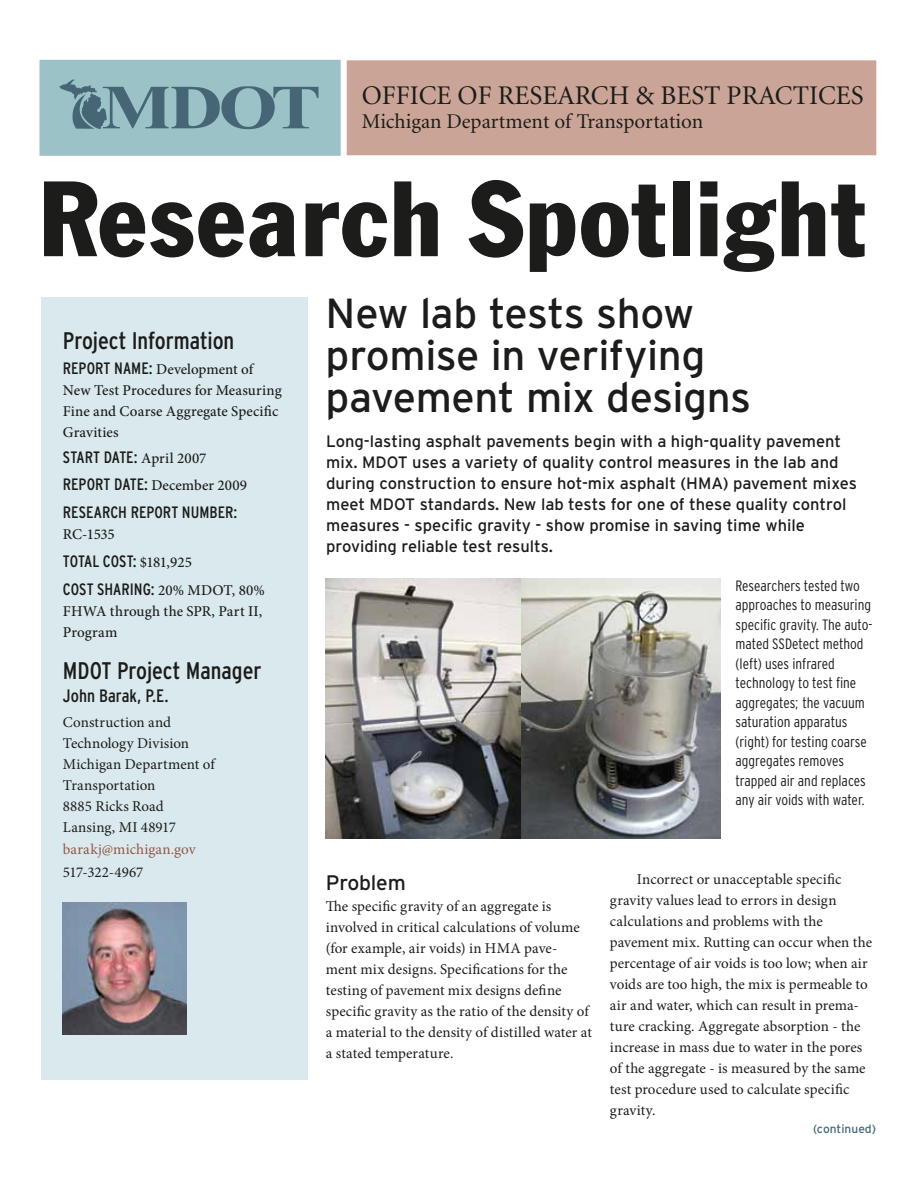
<style>
.page{position:relative;width:918px;height:1188px;background:#fff}
.page>*{position:absolute;margin:0;border:0;box-sizing:border-box;transform-origin:0 0}
.t1{font:condensed 105px "Franklin Gothic";letter-spacing:.025em;color:#1c1c1a}
.t2{font:42px/42px "Interstate";letter-spacing:-.01em;color:#1c1c1a}
.t3{font:27px "Minion";color:#1c1c1a}
.t4{font:condensed 24px "Interstate";letter-spacing:-.005em;color:#1c1c1a}
.t5{font:21px "Minion";color:#1c1c1a}
.t6{font:21px "Interstate";letter-spacing:-.01em;color:#1c1c1a}
.t7{font:condensed 18px "Interstate";color:#1c1c1a}
.t8{font:16.5px/21px "Interstate";color:#1c1c1a}
.t9{font:condensed 16.5px/27.8px "Interstate";color:#1c1c1a}
.t10{font:15px/21px "Minion Pro";letter-spacing:.005em;color:#1c1c1a}
.t11{font:300 condensed 15px/19.5px "Interstate";color:#1c1c1a}
.t12{font:500 15px/21px "Minion Pro";letter-spacing:.005em;color:#1c1c1a}
.t13{font:15px "Minion Pro";letter-spacing:.01em;color:#945748}
.t14{font:12px "Interstate";color:#466676}
.s1{font-family:"Interstate";font-weight:400;font-stretch:condensed;font-size:16.5px}
.s2{font-family:"Minion Pro";font-weight:500;font-stretch:normal;font-size:15px}
</style>
<div class="page">
<div style="left:41px;top:297px;width:267px;height:783px;background:#d9e9ed"></div>
<div style="left:340px;top:54px;width:542px;height:107px;background:#caa597;border:6px solid #fff"></div>
<div style="left:33px;top:54px;width:314px;height:108px;background:#9ac2c7;border:6px solid #fff"></div>
<svg style="left:59px;top:80px;width:259px;height:49px"></svg>
<img style="left:326px;top:579px;width:394px;height:260px">
<img style="left:63px;top:903px;width:124px;height:132px">
<h3 class="t3" style="left:362px;top:83px;width:503px">OFFICE OF RESEARCH &amp; BEST PRACTICES</h3>
<h3 class="t5" style="left:362px;top:111px;width:343px">Michigan Department of Transportation</h3>
<h1 class="t1" style="left:39px;top:155px;width:828px">Research Spotlight</h1>
<h2 class="t2" style="left:326px;top:292px;width:427px">New lab tests show promise in verifying pavement mix designs</h2>
<h3 class="t4" style="left:63px;top:327px;width:173px">PROJECT INFORMATION</h3>
<p class="t12" style="left:63px;top:359px;width:220px"><span class="s1">REPORT NAME:</span> Development of<br>New Test Procedures for Measuring<br>Fine and Coarse Aggregate Specific<br>Gravities</p>
<p class="t9" style="left:63px;top:443px;width:145px">START DATE: <span class="s2">April 2007</span></p>
<p class="t12" style="left:63px;top:475px;width:186px"><span class="s1">REPORT DATE:</span> December 2009</p>
<p class="t9" style="left:63px;top:498px;width:176px">RESEARCH REPORT NUMBER:</p>
<p class="t12" style="left:63px;top:524px;width:53px">RC-1535</p>
<p class="t9" style="left:63px;top:547px;width:203px">TOTAL COST: <span class="s2">$181,925<br></span>COST SHARING: <span class="s2">20% MDOT, 80%</span></p>
<p class="t12" style="left:63px;top:600px;width:201px">FHWA through the SPR, Part II,<br>Program</p>
<h3 class="t4" style="left:63px;top:657px;width:200px">MDOT PROJECT MANAGER</h3>
<p class="t7" style="left:63px;top:685px;width:107px">JOHN BARAK, P.E.</p>
<p class="t10" style="left:63px;top:712px;width:153px">Construction and<br>Technology Division<br>Michigan Department of<br>Transportation<br>8885 Ricks Road<br>Lansing, MI 48917</p>
<p class="t13" style="left:63px;top:839px;width:134px">barakj@michigan.gov</p>
<p class="t10" style="left:63px;top:861px;width:82px">517-322-4967</p>
<p class="t8" style="left:326px;top:431px;width:532px">Long-lasting asphalt pavements begin with a high-quality pavement mix. MDOT uses a variety of quality control measures in the lab and during construction to ensure hot-mix asphalt (HMA) pavement mixes meet MDOT standards. New lab tests for one of these quality control measures - specific gravity - show promise in saving time while providing reliable test results.</p>
<p class="t11" style="left:735px;top:576px;width:139px">Researchers tested two approaches to measuring specific gravity. The auto&shy;mated SSDetect method (left) uses infrared technology to test fine aggregates; the vacuum saturation apparatus (right) for testing coarse aggregates removes trapped air and replaces any air voids with water.</p>
<p class="t10" style="left:610px;top:868px;width:264px;text-indent:27px">Incorrect or unacceptable specific gravity values lead to errors in design calculations and problems with the pavement mix. Rutting can occur when the percentage of air voids is too low; when air voids are too high, the mix is permeable to air and water, which can result in prema&shy;ture cracking. Aggregate absorption - the increase in mass due to water in the pores of the aggregate - is measured by the same test procedure used to calculate specific gravity.</p>
<h3 class="t6" style="left:326px;top:870px;width:81px">Problem</h3>
<p class="t10" style="left:326px;top:895px;width:268px">The specific gravity of an aggregate is involved in critical calculations of volume (for example, air voids) in HMA pave&shy;ment mix designs. Specifications for the testing of pavement mix designs define specific gravity as the ratio of the density of a material to the density of distilled water at a stated temperature.</p>
<p class="t14" style="left:813px;top:1122px;width:64px">(continued)</p>
</div>
